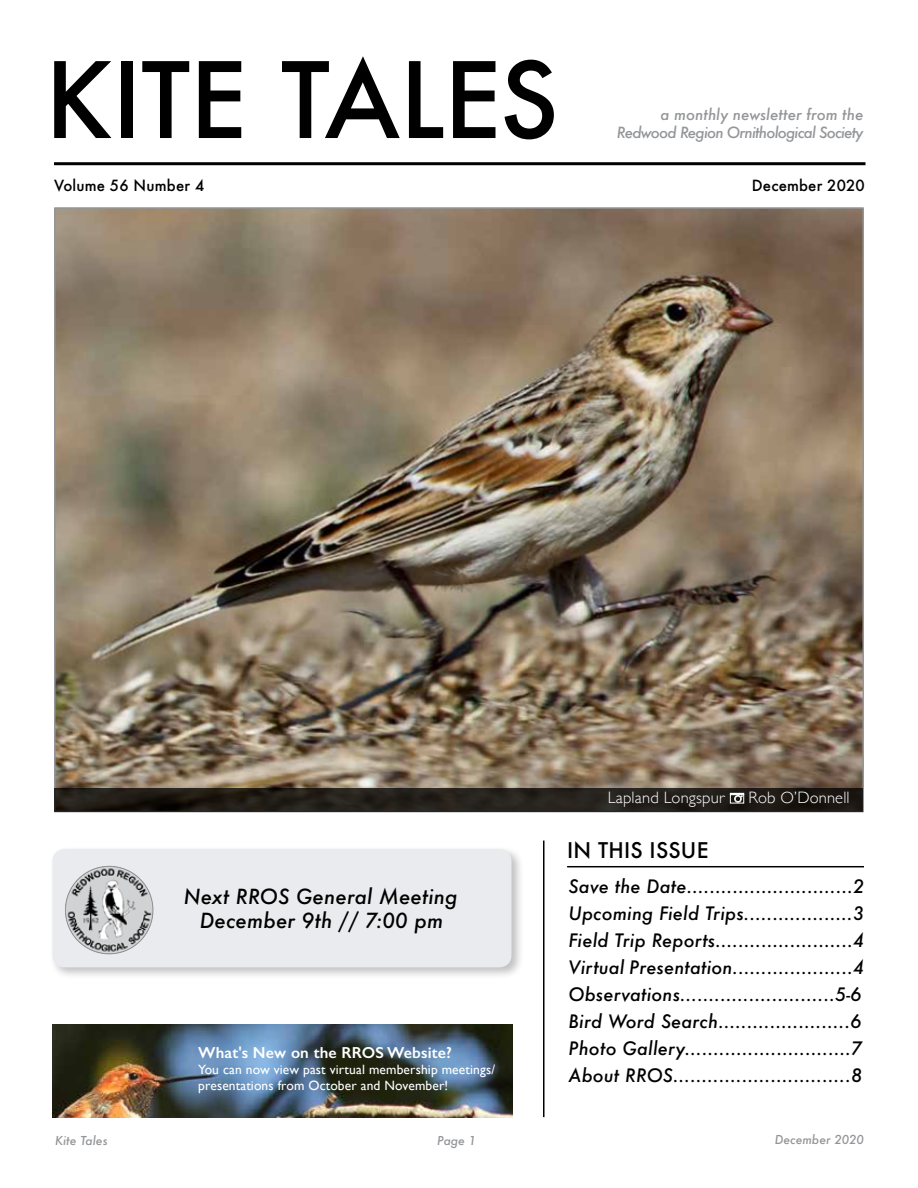
<style>
.page{position:relative;width:918px;height:1188px;background:#fff}
.page>*{position:absolute;margin:0;border:0;box-sizing:border-box;transform-origin:0 0}
.t1{font:500 102px "Futura";letter-spacing:-.01em;color:#000}
.t2{font:500 21px "Futura";letter-spacing:.01em;color:#000}
.t3{font:italic 500 20.25px/24.3px "Futura";letter-spacing:.01em;color:#000;text-align:center}
.t4{font:italic 500 18px/27px "Futura";letter-spacing:.01em;color:#000}
.t5{font:300 16.5px "Gill Sans";letter-spacing:.01em;color:#fff}
.t6{font:600 15.9px "Gill Sans";letter-spacing:.01em;color:#fff}
.t7{font:italic 500 15px/18px "Futura";letter-spacing:-.05em;color:#939598;text-align:right}
.t8{font:500 15px "Futura";letter-spacing:.01em;color:#000}
.t9{font:13.5px/16.2px "Gill Sans";letter-spacing:.01em;color:#fff}
.t10{font:italic 500 12px "Futura";color:#939598}
</style>
<div class="page">
<img style="left:57px;top:210px;width:804px;height:578px">
<hr style="left:54px;top:162px;width:812px;height:3px;background:#000">
<div style="left:49px;top:845px;width:475px;height:135px;background:#000;opacity:.25"></div>
<div style="left:54px;top:850px;width:456px;height:116px;background:#e9ebee;border-radius:10px"></div>
<div style="left:52px;top:849px;width:460px;height:118px;border:3px solid #e9ebee;border-radius:10px"></div>
<hr style="left:567px;top:866px;width:297px;height:1px;background:#000">
<hr style="left:543px;top:841px;width:1px;height:276px;background:#000">
<svg style="left:54px;top:788px;width:809px;height:24px;background:#221e18"></svg>
<img style="left:52px;top:1024px;width:460px;height:94px">
<img style="left:65px;top:866px;width:88px;height:88px;border-radius:44px">
<div style="left:730px;top:794px;width:14px;height:9px;border:1px solid #fff"></div>
<svg style="left:730px;top:793px;width:14px;height:9px"></svg>
<h1 class="t1" style="left:45px;top:30px;width:515px">KITE TALES</h1>
<p class="t7" style="left:617px;top:105px;width:248px">a monthly newsletter from the<br>Redwood Region Ornithological Society</p>
<p class="t8" style="left:54px;top:175px;width:152px">Volume 56 Number 4</p>
<p class="t8" style="left:752px;top:175px;width:114px">December 2020</p>
<p class="t5" style="left:608px;top:784px;width:118px">Lapland Longspur</p>
<p class="t5" style="left:748px;top:784px;width:103px">Rob O’Donnell</p>
<p class="t2" style="left:567px;top:836px;width:143px">IN THIS ISSUE</p>
<p class="t3" style="left:184px;top:884px;width:275px">Next RROS General Meeting<br>December 9th // 7:00 pm</p>
<p class="t4" style="left:569px;top:873px;width:297px">Save the Date.............................2<br>Upcoming Field Trips...................3<br>Field Trip Reports........................4<br>Virtual Presentation.....................4<br>Observations...........................5-6<br>Bird Word Search.......................6<br>Photo Gallery.............................7<br>About RROS...............................8</p>
<p class="t6" style="left:198px;top:1043px;width:255px">What's New on the RROS Website?</p>
<p class="t9" style="left:198px;top:1061px;width:298px">You can now view past virtual membership meetings/ presentations from October and November!</p>
<p class="t10" style="left:55px;top:1132px;width:54px">Kite Tales</p>
<p class="t10" style="left:437px;top:1132px;width:40px">Page 1</p>
<p class="t10" style="left:775px;top:1131px;width:91px">December 2020</p>
</div>
